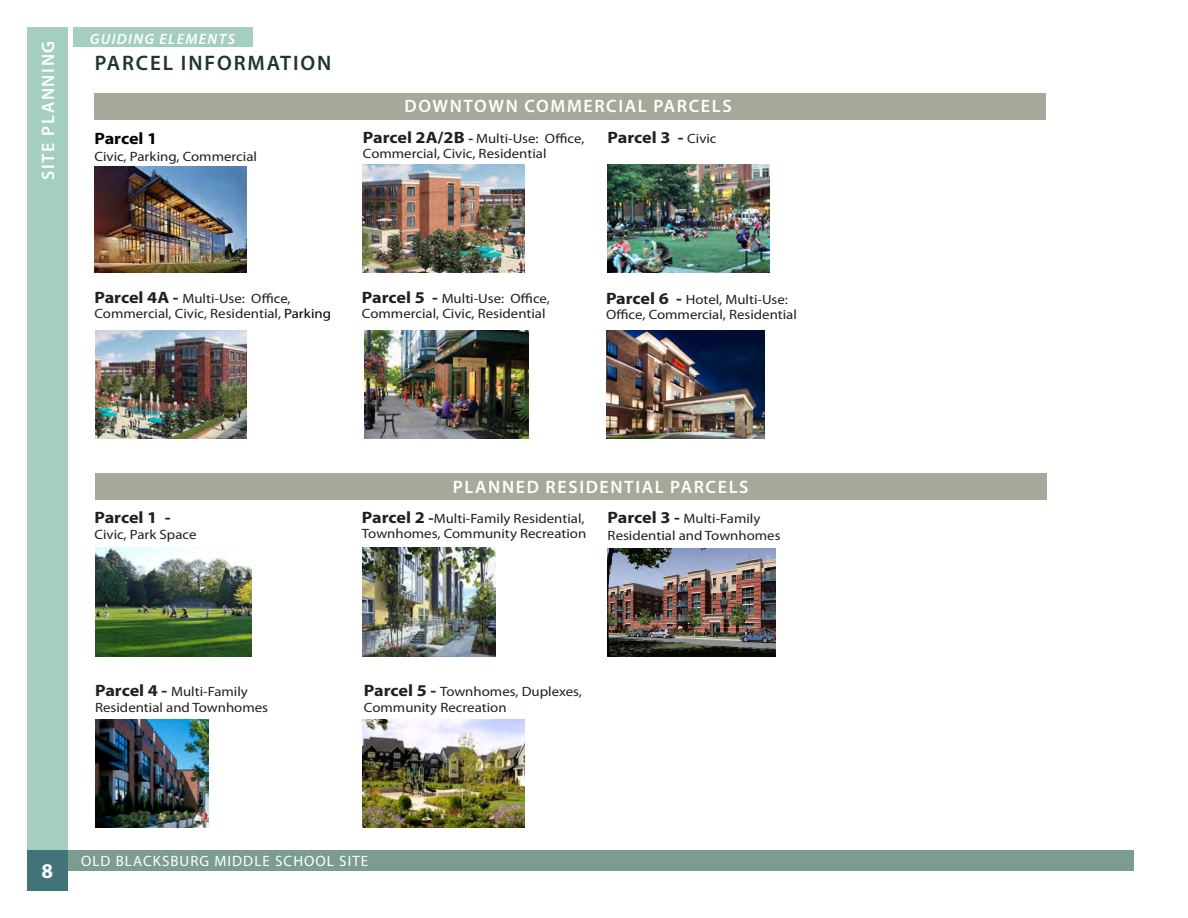
<style>
.page{position:relative;width:1188px;height:918px;background:#fff}
.page>*{position:absolute;margin:0;border:0;box-sizing:border-box;transform-origin:0 0}
.t1{font:600 21px "Myriad Pro";letter-spacing:.09em;color:#213530}
.Page{font:700 21px "Myriad Pro";color:#fff}
.Header_1{font:600 18px "Myriad Pro";letter-spacing:.09em;color:#fff}
.Section_Title{font:600 18px "Myriad Pro";letter-spacing:.09em;color:#fff}
.t2{font:700 16.5px "Myriad Pro";letter-spacing:-.01em;color:#231f20;scale:1.1 1}
.t3{font:700 16.5px "Myriad Pro";letter-spacing:-.01em;color:#000;scale:1.1 1}
.Booklet_Title{font:15px "Myriad Pro";letter-spacing:.07em;color:#fff}
.Header_1-2{font:italic 600 15px "Myriad Pro";letter-spacing:.09em;color:#fff}
.t4{font:13.5px/15px "Myriad Pro";color:#231f20;scale:1.1 1}
.s1{font-weight:700;font-size:16.5px}
.s2{font-weight:700}
.s3{font-weight:400;font-size:13.5px}
.s4{color:#000}
.s5{font-weight:700;font-size:15px}
</style>
<div class="page">
<img style="left:363px;top:165px;width:162px;height:108px">
<img style="left:363px;top:720px;width:162px;height:108px">
<img style="left:364px;top:331px;width:165px;height:108px">
<img style="left:95px;top:167px;width:151px;height:106px">
<img style="left:95px;top:548px;width:156px;height:109px">
<img style="left:363px;top:548px;width:133px;height:109px">
<img style="left:608px;top:165px;width:162px;height:108px">
<img style="left:95px;top:331px;width:151px;height:108px">
<img style="left:606px;top:331px;width:159px;height:108px">
<img style="left:95px;top:720px;width:114px;height:108px">
<img style="left:608px;top:549px;width:168px;height:108px">
<div style="left:27px;top:27px;width:41px;height:823px;background:#a4cfbe"></div>
<div style="left:68px;top:850px;width:1066px;height:21px;background:#7c9c8f"></div>
<div style="left:27px;top:850px;width:41px;height:41px;background:#417378"></div>
<div style="left:94px;top:93px;width:952px;height:27px;background:#a6a89a"></div>
<div style="left:95px;top:473px;width:952px;height:27px;background:#a6a89a"></div>
<div style="left:73px;top:28px;width:180px;height:19px;background:#a4cfbe"></div>
<p class="Section_Title" style="left:37px;top:180px;width:141px;rotate:-90deg">SITE PLANNING</p>
<p class="Header_1-2" style="left:90px;top:30px;width:147px">GUIDING ELEMENTS</p>
<p class="t1" style="left:95px;top:49px;width:238px">PARCEL INFORMATION</p>
<p class="t3" style="left:94px;top:128px;width:59px">Parcel 1</p>
<p class="t4" style="left:94px;top:148px;width:149px">Civic, Parking, Commercial</p>
<p class="Header_1" style="left:404px;top:95px;width:329px">DOWNTOWN COMMERCIAL PARCELS</p>
<p class="t4" style="left:363px;top:131px;width:203px"><span class="s1">Parcel 2A/2B</span> <span class="s2">-</span> Multi-Use: Office,</p>
<p class="t4" style="left:363px;top:146px;width:168px">Commercial, Civic, Residential</p>
<p class="t2" style="left:608px;top:127px;width:101px">Parcel 3 - <span class="s3">Civic</span></p>
<p class="t4" style="left:94px;top:291px;width:180px"><span class="s1">Parcel 4A -</span> Multi-Use: Office,</p>
<p class="t4" style="left:94px;top:306px;width:217px">Commercial, Civic, Residential, <span class="s4">Parking</span></p>
<p class="t4" style="left:362px;top:291px;width:172px"><span class="s1">Parcel 5 -</span> Multi-Use: Office,</p>
<p class="t4" style="left:362px;top:306px;width:168px">Commercial, Civic, Residential</p>
<p class="t4" style="left:606px;top:292px;width:167px"><span class="s1">Parcel 6 -</span> Hotel, Multi-Use:</p>
<p class="t4" style="left:606px;top:307px;width:175px">Office, Commercial, Residential</p>
<p class="t2" style="left:94px;top:507px;width:71px">Parcel 1 -</p>
<p class="t4" style="left:94px;top:527px;width:94px">Civic, Park Space</p>
<p class="Header_1" style="left:453px;top:475px;width:297px">PLANNED RESIDENTIAL PARCELS</p>
<p class="t4" style="left:362px;top:511px;width:205px"><span class="s1">Parcel 2</span> <span class="s5">-</span>Multi-Family Residential,<br>Townhomes, Community Recreation</p>
<p class="t4" style="left:608px;top:511px;width:140px"><span class="s1">Parcel 3 -</span> Multi-Family</p>
<p class="t4" style="left:608px;top:527px;width:159px">Residential and Townhomes</p>
<p class="t4" style="left:95px;top:684px;width:140px"><span class="s1">Parcel 4 -</span> Multi-Family</p>
<p class="t4" style="left:95px;top:700px;width:159px">Residential and Townhomes</p>
<p class="t4" style="left:364px;top:684px;width:200px"><span class="s1">Parcel 5 -</span> Townhomes, Duplexes,</p>
<p class="t4" style="left:364px;top:700px;width:131px">Community Recreation</p>
<p class="Page" style="left:41px;top:857px;width:13px">8</p>
<p class="Booklet_Title" style="left:81px;top:852px;width:289px">OLD BLACKSBURG MIDDLE SCHOOL SITE</p>
</div>
